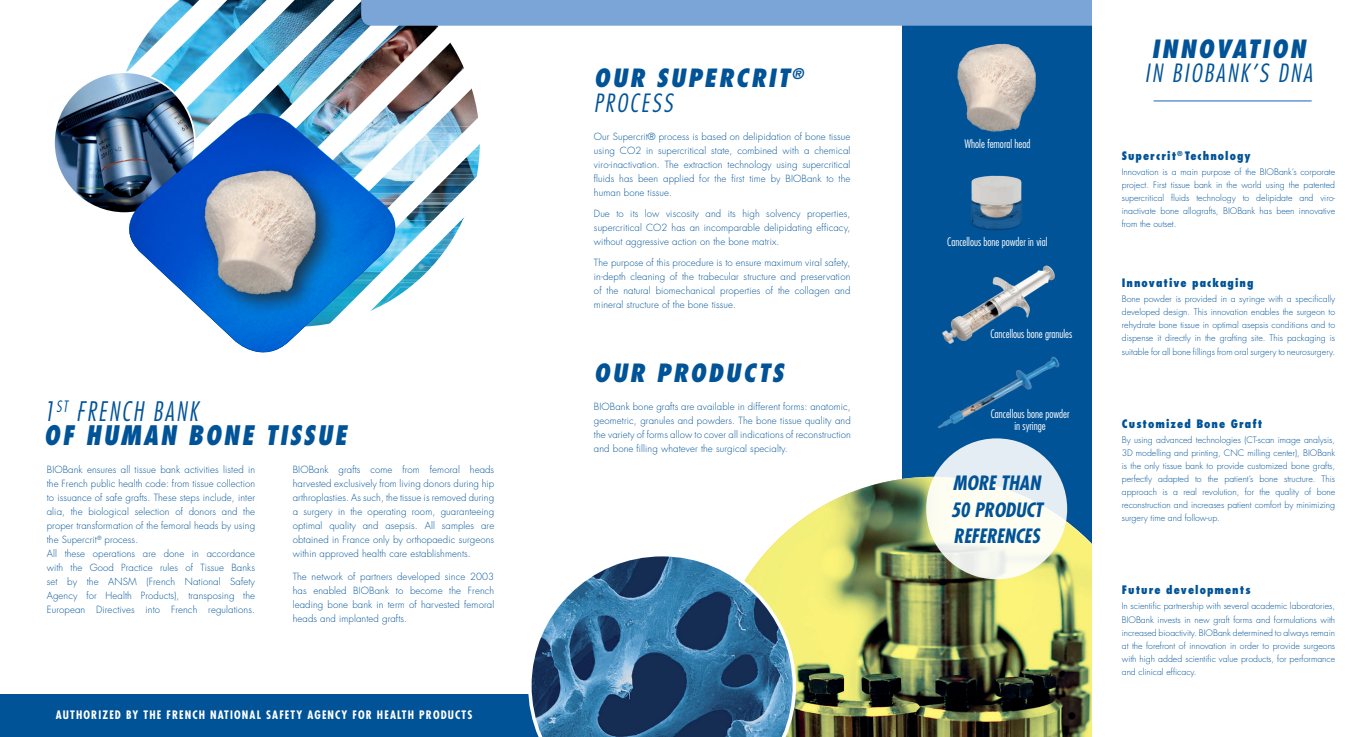
<style>
.page{position:relative;width:1365px;height:737px;background:#fff}
.page>*{position:absolute;margin:0;border:0;box-sizing:border-box;transform-origin:0 0}
.t1{font:italic 800 condensed 26.25px/24.5px "Futura Std";letter-spacing:.09em;color:#015398;scale:.93 1}
.t2{font:italic 800 condensed 24.5px/24.5px "Futura Std";letter-spacing:.09em;color:#015398}
.t3{font:italic 300 condensed 24.5px "Futura Std";letter-spacing:.09em;color:#015398}
.t4{font:italic 700 condensed 19.25px/26.2px "Futura Std";color:#015398;text-align:justify}
.t5{font:300 condensed 11.38px/11.4px "Futura Std";color:#fff;text-align:center}
.t6{font:800 condensed 11.38px "Futura Std";letter-spacing:.09em;color:#015398}
.t7{font:700 condensed 11.38px "Futura Std";letter-spacing:.1em;color:#fff}
.t8{font:300 9.62px/14px "Futura Std";letter-spacing:.01em;color:#015398;text-align:justify}
.t9{font:300 8.75px/13.1px "Futura Std";color:#015398;text-align:justify}
.s1{font-weight:300}
</style>
<div class="page">
<div style="left:902px;top:0;width:189px;height:557px;background:#015398"></div>
<div style="left:0;top:694px;width:1091px;height:43px;background:#015398"></div>
<img style="left:765px;top:477px;width:326px;height:260px">
<svg style="left:528px;top:553px;width:268px;height:184px;background:#567f9b"></svg>
<svg style="left:172px;top:0;width:189px;height:6px"></svg>
<img style="left:126px;top:6px;width:330px;height:94px">
<img style="left:228px;top:52px;width:236px;height:48px">
<img style="left:252px;top:84px;width:228px;height:79px">
<img style="left:410px;top:163px;width:69px;height:124px">
<img style="left:54px;top:72px;width:141px;height:141px;border-radius:70px">
<svg style="left:926px;top:438px;width:141px;height:141px;background:#f2f5f0"></svg>
<div style="left:361px;top:0;width:730px;height:26px;background:#7ca5d7"></div>
<hr style="left:1153px;top:100px;width:158px;height:2px;background:#7ca5d7">
<img style="left:115px;top:100px;width:294px;height:13px">
<img style="left:115px;top:113px;width:294px;height:240px">
<div style="left:196px;top:162px;width:142px;height:155px;background:#231f20;opacity:.75"></div>
<img style="left:202px;top:163px;width:120px;height:138px">
<img style="left:957px;top:43px;width:79px;height:89px">
<img style="left:942px;top:265px;width:113px;height:79px">
<img style="left:937px;top:356px;width:123px;height:72px">
<img style="left:971px;top:175px;width:51px;height:55px">
<h1 class="t1" style="left:44px;top:399px;width:327px"><span class="s1">1</span><sup>ST</sup> <span class="s1">FRENCH BANK<br></span>OF HUMAN BONE TISSUE</h1>
<p class="t8" style="left:47px;top:463px;width:210px;text-align:left">BIOBank ensures all tissue bank activities listed in the French public health code: from tissue collection to issuance of safe grafts. These steps include, inter alia, the biological selection of donors and the proper transformation of the femoral heads by using the Supercrit<sup>®</sup> process.<br>All these operations are done in accordance with the Good Practice rules of Tissue Banks set by the ANSM (French National Safety Agency for Health Products), transposing the European Directives into French regulations.</p>
<p class="t8" style="left:293px;top:463px;width:203px">BIOBank grafts come from femoral heads harvested exclusively from living donors during hip arthroplasties. As such, the tissue is removed during a surgery in the operating room, guaranteeing optimal quality and asepsis. All samples are obtained in France only by orthopaedic surgeons within approved health care establishments.</p>
<p class="t8" style="left:293px;top:570px;width:203px">The network of partners developed since 2003 has enabled BIOBank to become the French leading bone bank in term of harvested femoral heads and implanted grafts.</p>
<p class="t7" style="left:56px;top:707px;width:418px">AUTHORIZED BY THE FRENCH NATIONAL SAFETY AGENCY FOR HEALTH PRODUCTS</p>
<h2 class="t2" style="left:594px;top:66px;width:211px">OUR SUPERCRIT<sup>®<br></sup><span class="s1">PROCESS</span></h2>
<p class="t8" style="left:594px;top:130px;width:258px">Our Supercrit® process is based on delipidation of bone tissue using CO2 in supercritical state, combined with a chemical viro-inactivation. The extraction technology using supercritical fluids has been applied for the first time by BIOBank to the human bone tissue.</p>
<p class="t8" style="left:594px;top:207px;width:258px">Due to its low viscosity and its high solvency properties, supercritical CO2 has an incomparable delipidating efficacy, without aggressive action on the bone matrix.</p>
<p class="t8" style="left:594px;top:256px;width:258px">The purpose of this procedure is to ensure maximum viral safety, in-depth cleaning of the trabecular structure and preservation of the natural biomechanical properties of the collagen and mineral structure of the bone tissue.</p>
<h2 class="t2" style="left:594px;top:360px;width:191px">OUR PRODUCTS</h2>
<p class="t8" style="left:594px;top:399px;width:258px">BIOBank bone grafts are available in different forms: anatomic, geometric, granules and powders. The bone tissue quality and the variety of forms allow to cover all indications of reconstruction and bone filling whatever the surgical specialty.</p>
<p class="t5" style="left:964px;top:138px;width:67px">Whole femoral head</p>
<p class="t5" style="left:947px;top:236px;width:102px">Cancellous bone powder in vial</p>
<p class="t5" style="left:990px;top:328px;width:83px">Cancellous bone granules</p>
<p class="t5" style="left:990px;top:408px;width:80px">Cancellous bone powder in syringe</p>
<h3 class="t4" style="left:950px;top:470px;width:93px">MORE THAN 50 PRODUCT REFERENCES</h3>
<h2 class="t2" style="left:1151px;top:37px;width:156px">INNOVATION</h2>
<h2 class="t3" style="left:1144px;top:59px;width:169px">IN BIOBANK’S DNA</h2>
<p class="t6" style="left:1121px;top:149px;width:130px">Supercrit<sup>®</sup> Technology</p>
<p class="t9" style="left:1121px;top:165px;width:215px">Innovation is a main purpose of the BIOBank’s corporate project. First tissue bank in the world using the patented supercritical fluids technology to delipidate and viro&shy;inactivate bone allografts, BIOBank has been innovative from the outset.</p>
<p class="t6" style="left:1121px;top:275px;width:133px">Innovative packaging</p>
<p class="t9" style="left:1121px;top:292px;width:215px">Bone powder is provided in a syringe with a specifically developed design. This innovation enables the surgeon to rehydrate bone tissue in optimal asepsis conditions and to dispense it directly in the grafting site. This packaging is suitable for all bone fillings from oral surgery to neurosurgery.</p>
<p class="t6" style="left:1121px;top:416px;width:142px">Customized Bone Graft</p>
<p class="t9" style="left:1121px;top:433px;width:215px">By using advanced technologies (CT-scan image analysis, 3D modelling and printing, CNC milling center), BIOBank is the only tissue bank to provide customized bone grafts, perfectly adapted to the patient’s bone structure. This approach is a real revolution, for the quality of bone reconstruction and increases patient comfort by minimizing surgery time and follow-up.</p>
<p class="t6" style="left:1121px;top:583px;width:130px">Future developments</p>
<p class="t9" style="left:1121px;top:600px;width:215px">In scientific partnership with several academic laboratories, BIOBank invests in new graft forms and formulations with increased bioactivity. BIOBank determined to always remain at the forefront of innovation in order to provide surgeons with high added scientific value products, for performance and clinical efficacy.</p>
</div>
